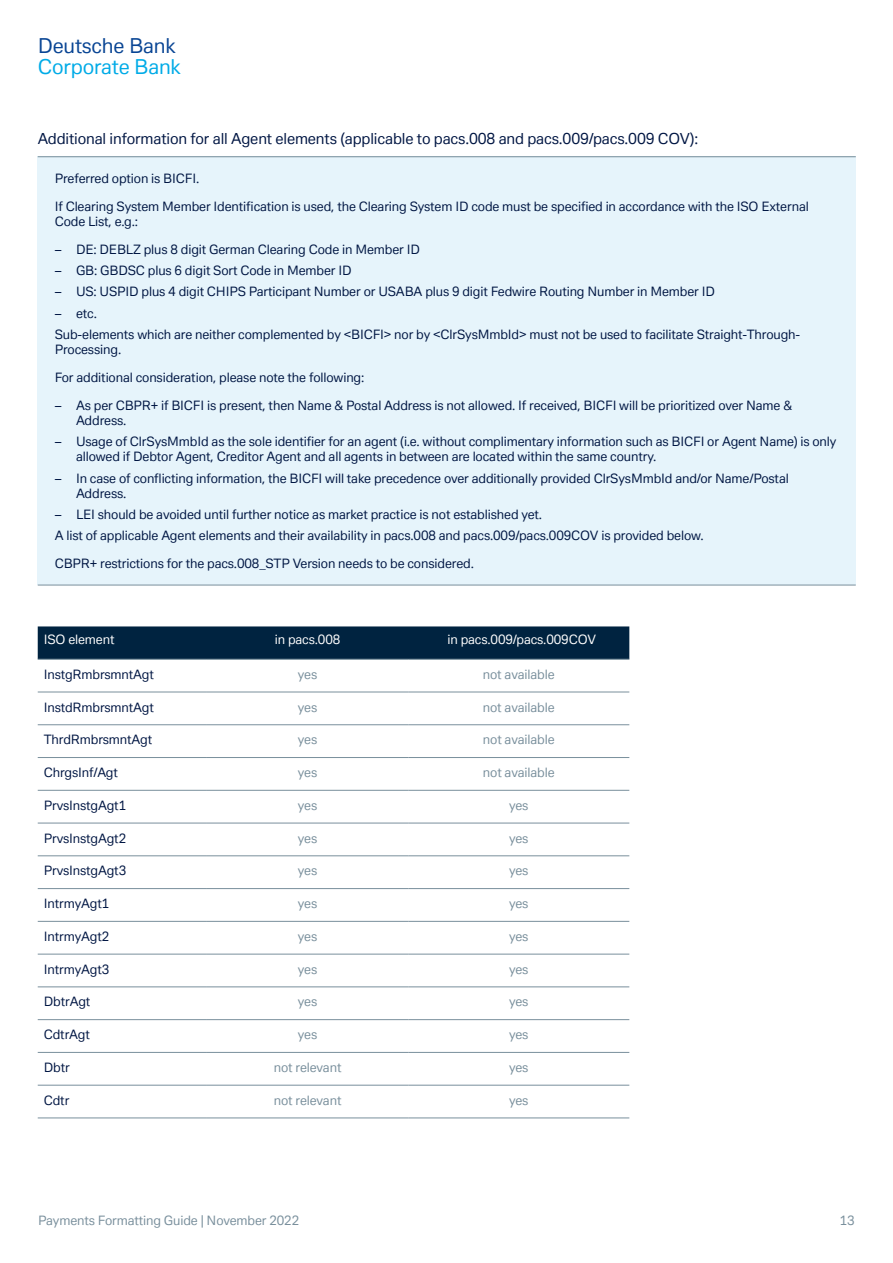
<style>
.page{position:relative;width:893px;height:1263px;background:#fff}
.page>*{position:absolute;margin:0;border:0;box-sizing:border-box;transform-origin:0 0}
.t1{font:20.25px "Deutsche Bank Text";letter-spacing:-.01em;color:#00abe7}
.t2{font:20.25px "Deutsche Bank Text";letter-spacing:-.01em;color:#094594}
.t3{font:15px "Deutsche Bank Text";letter-spacing:-.01em;color:#001643}
.t4{font:12.75px/15px "Deutsche Bank Text";letter-spacing:-.01em;color:#001643}
.t5{font:12.75px "Deutsche Bank Text";letter-spacing:-.01em;color:#798f9c}
.t6{font:12.75px "Deutsche Bank Text";letter-spacing:-.01em;color:#fff}
</style>
<div class="page">
<div style="left:38px;top:157px;width:818px;height:428px;background:#e6f4fb"></div>
<hr style="left:38px;top:585px;width:818px;height:1px;background:#798f9c">
<hr style="left:38px;top:156px;width:818px;height:1px;background:#758c99">
<div style="left:38px;top:626px;width:591px;height:33px;background:#002340"></div>
<hr style="left:38px;top:659px;width:169px;height:1px;background:#798f9c">
<hr style="left:207px;top:659px;width:201px;height:1px;background:#798f9c">
<hr style="left:408px;top:659px;width:221px;height:1px;background:#798f9c">
<hr style="left:38px;top:692px;width:169px;height:1px;background:#798f9c">
<hr style="left:207px;top:692px;width:201px;height:1px;background:#798f9c">
<hr style="left:408px;top:692px;width:221px;height:1px;background:#798f9c">
<hr style="left:38px;top:724px;width:169px;height:1px;background:#798f9c">
<hr style="left:207px;top:724px;width:201px;height:1px;background:#798f9c">
<hr style="left:408px;top:724px;width:221px;height:1px;background:#798f9c">
<hr style="left:38px;top:757px;width:169px;height:1px;background:#798f9c">
<hr style="left:207px;top:757px;width:201px;height:1px;background:#798f9c">
<hr style="left:408px;top:757px;width:221px;height:1px;background:#798f9c">
<hr style="left:38px;top:790px;width:169px;height:1px;background:#798f9c">
<hr style="left:207px;top:790px;width:201px;height:1px;background:#798f9c">
<hr style="left:408px;top:790px;width:221px;height:1px;background:#798f9c">
<hr style="left:38px;top:823px;width:169px;height:1px;background:#798f9c">
<hr style="left:207px;top:823px;width:201px;height:1px;background:#798f9c">
<hr style="left:408px;top:823px;width:221px;height:1px;background:#798f9c">
<hr style="left:38px;top:855px;width:169px;height:1px;background:#798f9c">
<hr style="left:207px;top:855px;width:201px;height:1px;background:#798f9c">
<hr style="left:408px;top:855px;width:221px;height:1px;background:#798f9c">
<hr style="left:38px;top:888px;width:169px;height:1px;background:#798f9c">
<hr style="left:207px;top:888px;width:201px;height:1px;background:#798f9c">
<hr style="left:408px;top:888px;width:221px;height:1px;background:#798f9c">
<hr style="left:38px;top:921px;width:169px;height:1px;background:#798f9c">
<hr style="left:207px;top:921px;width:201px;height:1px;background:#798f9c">
<hr style="left:408px;top:921px;width:221px;height:1px;background:#798f9c">
<hr style="left:38px;top:954px;width:169px;height:1px;background:#798f9c">
<hr style="left:207px;top:954px;width:201px;height:1px;background:#798f9c">
<hr style="left:408px;top:954px;width:221px;height:1px;background:#798f9c">
<hr style="left:38px;top:986px;width:169px;height:1px;background:#798f9c">
<hr style="left:207px;top:986px;width:201px;height:1px;background:#798f9c">
<hr style="left:408px;top:986px;width:221px;height:1px;background:#798f9c">
<hr style="left:38px;top:1019px;width:169px;height:1px;background:#798f9c">
<hr style="left:207px;top:1019px;width:201px;height:1px;background:#798f9c">
<hr style="left:408px;top:1019px;width:221px;height:1px;background:#798f9c">
<hr style="left:38px;top:1052px;width:169px;height:1px;background:#798f9c">
<hr style="left:207px;top:1052px;width:201px;height:1px;background:#798f9c">
<hr style="left:408px;top:1052px;width:221px;height:1px;background:#798f9c">
<hr style="left:38px;top:1085px;width:169px;height:1px;background:#798f9c">
<hr style="left:207px;top:1085px;width:201px;height:1px;background:#798f9c">
<hr style="left:408px;top:1085px;width:221px;height:1px;background:#798f9c">
<hr style="left:38px;top:1117px;width:169px;height:1px;background:#798f9c">
<hr style="left:207px;top:1117px;width:201px;height:1px;background:#798f9c">
<hr style="left:408px;top:1117px;width:221px;height:1px;background:#798f9c">
<h1 class="t2" style="left:38px;top:33px;width:140px">Deutsche Bank</h1>
<h1 class="t1" style="left:38px;top:53px;width:145px">Corporate Bank</h1>
<p class="t3" style="left:38px;top:129px;width:662px">Additional information for all Agent elements (applicable to pacs.008 and pacs.009/pacs.009 COV):</p>
<p class="t4" style="left:55px;top:164px;width:756px;line-height:27.8px">Preferred option is BICFI.<br>If Clearing System Member Identification is used, the Clearing System ID code must be specified in accordance with the ISO External</p>
<p class="t4" style="left:55px;top:214px;width:85px">Code List, e.g.:</p>
<p class="t4" style="left:55px;top:241px;width:367px">– DE: DEBLZ plus 8 digit German Clearing Code in Member ID</p>
<p class="t4" style="left:55px;top:263px;width:298px">– GB: GBDSC plus 6 digit Sort Code in Member ID</p>
<p class="t4" style="left:55px;top:284px;width:662px">– US: USPID plus 4 digit CHIPS Participant Number or USABA plus 9 digit Fedwire Routing Number in Member ID</p>
<p class="t4" style="left:55px;top:302px;width:747px;line-height:21.5px">– etc.<br>Sub-elements which are neither complemented by &lt;BICFI&gt; nor by &lt;ClrSysMmbId&gt; must not be used to facilitate Straight-Through-</p>
<p class="t4" style="left:55px;top:335px;width:311px;line-height:27.8px">Processing.<br>For additional consideration, please note the following:</p>
<p class="t4" style="left:76px;top:397px;width:718px;text-indent:-21px">– As per CBPR+ if BICFI is present, then Name &amp; Postal Address is not allowed. If received, BICFI will be prioritized over Name &amp;<br>Address.</p>
<p class="t4" style="left:76px;top:434px;width:762px;text-indent:-21px">– Usage of ClrSysMmbId as the sole identifier for an agent (i.e. without complimentary information such as BICFI or Agent Name) is only allowed if Debtor Agent, Creditor Agent and all agents in between are located within the same country.</p>
<p class="t4" style="left:76px;top:470px;width:714px;text-indent:-21px">– In case of conflicting information, the BICFI will take precedence over additionally provided ClrSysMmbId and/or Name/Postal<br>Address.</p>
<p class="t4" style="left:55px;top:503px;width:651px;line-height:21.5px">– LEI should be avoided until further notice as market practice is not established yet.<br>A list of applicable Agent elements and their availability in pacs.008 and pacs.009/pacs.009COV is provided below.</p>
<p class="t4" style="left:55px;top:556px;width:421px">CBPR+ restrictions for the pacs.008_STP Version needs to be considered.</p>
<p class="t6" style="left:44px;top:632px;width:72px">ISO element</p>
<p class="t6" style="left:275px;top:632px;width:67px">in pacs.008</p>
<p class="t6" style="left:447px;top:632px;width:150px">in pacs.009/pacs.009COV</p>
<p class="t4" style="left:44px;top:666px;width:112px">InstgRmbrsmntAgt</p>
<p class="t5" style="left:298px;top:666px;width:21px">yes</p>
<p class="t5" style="left:483px;top:666px;width:73px">not available</p>
<p class="t4" style="left:44px;top:699px;width:112px">InstdRmbrsmntAgt</p>
<p class="t5" style="left:298px;top:699px;width:21px">yes</p>
<p class="t5" style="left:483px;top:699px;width:73px">not available</p>
<p class="t4" style="left:44px;top:732px;width:110px">ThrdRmbrsmntAgt</p>
<p class="t5" style="left:298px;top:732px;width:21px">yes</p>
<p class="t5" style="left:483px;top:732px;width:73px">not available</p>
<p class="t4" style="left:44px;top:765px;width:76px">ChrgsInf/Agt</p>
<p class="t5" style="left:298px;top:764px;width:21px">yes</p>
<p class="t5" style="left:483px;top:764px;width:73px">not available</p>
<p class="t4" style="left:44px;top:797px;width:84px">PrvsInstgAgt1</p>
<p class="t5" style="left:298px;top:797px;width:21px">yes</p>
<p class="t5" style="left:509px;top:797px;width:21px">yes</p>
<p class="t4" style="left:44px;top:830px;width:84px">PrvsInstgAgt2</p>
<p class="t5" style="left:298px;top:830px;width:21px">yes</p>
<p class="t5" style="left:509px;top:830px;width:21px">yes</p>
<p class="t4" style="left:44px;top:863px;width:84px">PrvsInstgAgt3</p>
<p class="t5" style="left:298px;top:863px;width:21px">yes</p>
<p class="t5" style="left:509px;top:863px;width:21px">yes</p>
<p class="t4" style="left:44px;top:896px;width:67px">IntrmyAgt1</p>
<p class="t5" style="left:298px;top:895px;width:21px">yes</p>
<p class="t5" style="left:509px;top:895px;width:21px">yes</p>
<p class="t4" style="left:44px;top:928px;width:67px">IntrmyAgt2</p>
<p class="t5" style="left:298px;top:928px;width:21px">yes</p>
<p class="t5" style="left:509px;top:928px;width:21px">yes</p>
<p class="t4" style="left:44px;top:961px;width:67px">IntrmyAgt3</p>
<p class="t5" style="left:298px;top:961px;width:21px">yes</p>
<p class="t5" style="left:509px;top:961px;width:21px">yes</p>
<p class="t4" style="left:44px;top:994px;width:48px">DbtrAgt</p>
<p class="t5" style="left:298px;top:994px;width:21px">yes</p>
<p class="t5" style="left:509px;top:994px;width:21px">yes</p>
<p class="t4" style="left:44px;top:1027px;width:48px">CdtrAgt</p>
<p class="t5" style="left:298px;top:1026px;width:21px">yes</p>
<p class="t5" style="left:509px;top:1026px;width:21px">yes</p>
<p class="t4" style="left:44px;top:1060px;width:28px">Dbtr</p>
<p class="t5" style="left:274px;top:1059px;width:69px">not relevant</p>
<p class="t5" style="left:509px;top:1059px;width:21px">yes</p>
<p class="t4" style="left:44px;top:1092px;width:27px">Cdtr</p>
<p class="t5" style="left:274px;top:1092px;width:69px">not relevant</p>
<p class="t5" style="left:509px;top:1092px;width:21px">yes</p>
<p class="t5" style="left:38px;top:1212px;width:262px">Payments Formatting Guide | November 2022</p>
<p class="t5" style="left:840px;top:1212px;width:16px">13</p>
</div>
